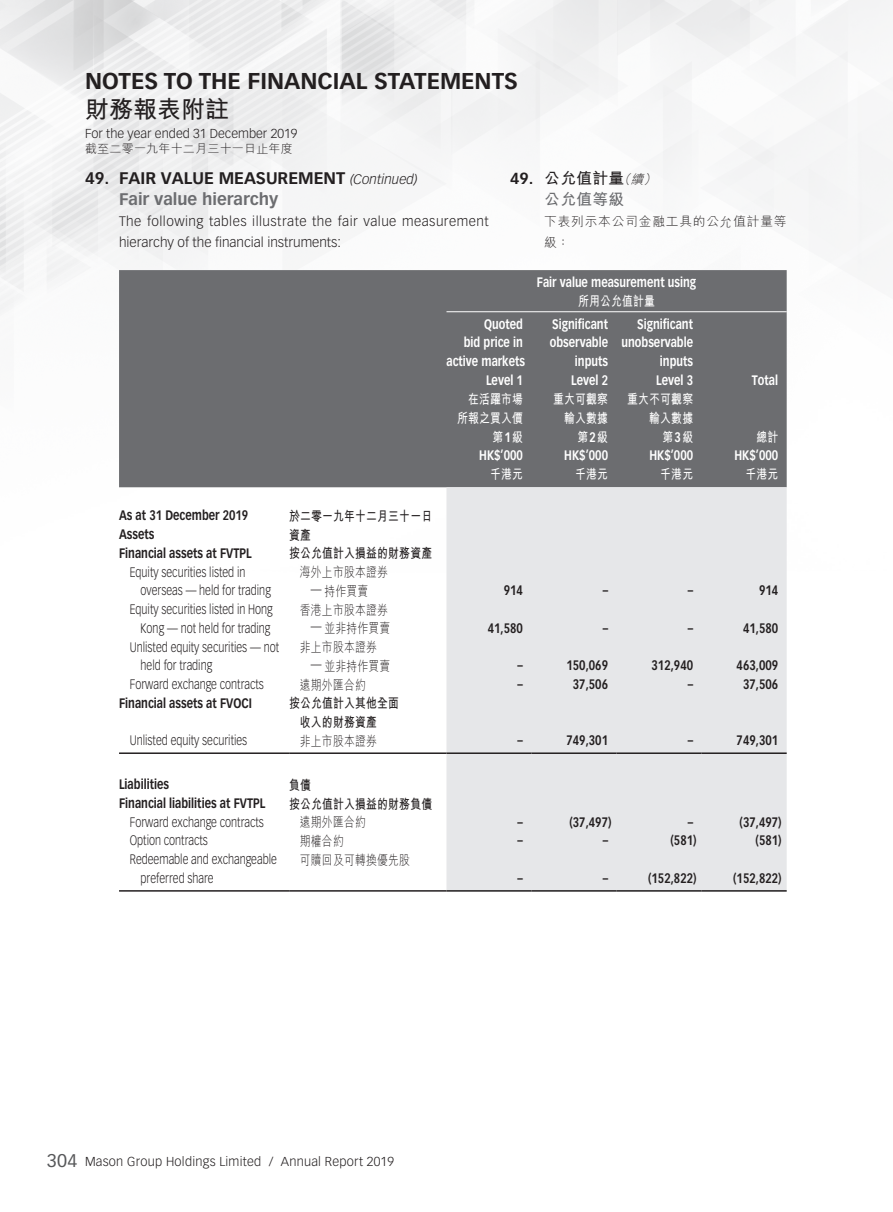
<style>
.page{position:relative;width:893px;height:1212px;background:#fff}
.page>*{position:absolute;margin:0;border:0;box-sizing:border-box;transform-origin:0 0}
.t1{font:700 24px "M Hei HK";color:#231f20}
.t2{font:700 22.5px "Vectora LT Std";color:#231f20}
.t3{font:700 16.5px/21px "Vectora LT Std";color:#231f20}
.t4{font:700 15.75px/21px "M Hei HK";letter-spacing:.02em;color:#231f20;text-align:center}
.t5{font:300 13.5px/18.8px "Vectora LT Std";color:#231f20;scale:.8 1}
.t6{font:700 13.5px "Vectora LT Std";color:#231f20;scale:.8 1}
.t7{font:700 13.5px "Vectora LT Std";color:#fff;scale:.8 1}
.t8{font:300 13.5px/21px "Vectora LT Std";letter-spacing:.035em;color:#231f20}
.t9{font:300 13.5px "M Hei HK";letter-spacing:.02em;color:#231f20;scale:.8 1}
.t10{font:700 13.5px/18.8px "M Hei HK";letter-spacing:.02em;color:#fff;text-align:right;scale:.8 1}
.t11{font:700 13.5px/18.8px "M Hei HK";letter-spacing:.02em;color:#231f20;scale:.8 1}
.t12{font:300 12.75px "Vectora LT Std";letter-spacing:.02em;color:#231f20}
.t13{font:300 12.75px "Vectora LT Std";color:#231f20}
.t14{font:300 12.75px/21px "M Hei HK";letter-spacing:.06em;color:#231f20}
.t15{font:300 12px "M Hei HK";letter-spacing:.02em;color:#231f20}
.s1{font-family:"Vectora LT Std"}
.s2{font-weight:300;font-style:italic;font-size:12.75px}
.s3{color:#6c6d70}
.s4{font-weight:300;font-style:italic;font-size:13.5px}
.s5{font-weight:400;font-size:18px;color:#57585a}
</style>
<div class="page">
<img style="left:0;top:0;width:893px;height:892px">
<div style="left:119px;top:270px;width:668px;height:217px;background:#6c6d70"></div>
<div style="left:446px;top:487px;width:341px;height:403px;background:#e6e7e9"></div>
<hr style="left:446px;top:311px;width:341px;height:1px;background:#fff">
<hr style="left:119px;top:752px;width:170px;height:2px;background:#231f20">
<hr style="left:289px;top:752px;width:157px;height:2px;background:#231f20">
<hr style="left:446px;top:752px;width:85px;height:2px;background:#231f20">
<hr style="left:531px;top:752px;width:86px;height:2px;background:#231f20">
<hr style="left:617px;top:752px;width:85px;height:2px;background:#231f20">
<hr style="left:702px;top:752px;width:85px;height:2px;background:#231f20">
<hr style="left:119px;top:890px;width:170px;height:1px;background:#231f20">
<hr style="left:289px;top:890px;width:157px;height:1px;background:#231f20">
<hr style="left:446px;top:890px;width:85px;height:1px;background:#231f20">
<hr style="left:531px;top:890px;width:86px;height:1px;background:#231f20">
<hr style="left:617px;top:890px;width:85px;height:1px;background:#231f20">
<hr style="left:702px;top:890px;width:85px;height:1px;background:#231f20">
<h2 class="t2" style="left:85px;top:67px;width:434px">NOTES TO THE FINANCIAL STATEMENTS</h2>
<h1 class="t1" style="left:85px;top:92px;width:146px">財務報表附註</h1>
<p class="t13" style="left:85px;top:126px;width:214px">For the year ended 31 December 2019</p>
<p class="t15" style="left:85px;top:142px;width:209px">截至二零一九年十二月三十一日止年度</p>
<p class="t4" style="left:510px;top:166px;width:150px"><span class="s1">49.</span> 公允值計量<span class="s2">（續）</span><span class="s3">公允值等級</span></p>
<p class="t14" style="left:544px;top:211px;width:244px">下表列示本公司金融工具的公允值計量等級：</p>
<p class="t3" style="left:119px;top:167px;width:300px;text-indent:-34px">49. FAIR VALUE MEASUREMENT <span class="s4">(Continued)<br></span><span class="s3">Fair value hierarchy</span></p>
<p class="t8" style="left:119px;top:211px;width:371px">The following tables illustrate the fair value measurement hierarchy of the financial instruments:</p>
<p class="t7" style="left:537px;top:274px;width:201px">Fair value measurement using</p>
<p class="t10" style="left:578px;top:290px;width:98px">所用公允值計量</p>
<p class="t7" style="left:484px;top:316px;width:50px">Quoted</p>
<p class="t7" style="left:552px;top:316px;width:72px">Significant</p>
<p class="t7" style="left:637px;top:316px;width:72px">Significant</p>
<p class="t7" style="left:464px;top:334px;width:76px">bid price in</p>
<p class="t7" style="left:550px;top:334px;width:181px">observable unobservable</p>
<p class="t7" style="left:446px;top:353px;width:100px">active markets</p>
<p class="t7" style="left:575px;top:353px;width:43px">inputs</p>
<p class="t7" style="left:660px;top:353px;width:43px">inputs</p>
<p class="t7" style="left:486px;top:372px;width:48px">Level 1</p>
<p class="t7" style="left:571px;top:372px;width:48px">Level 2</p>
<p class="t7" style="left:656px;top:372px;width:48px">Level 3</p>
<p class="t7" style="left:752px;top:372px;width:34px">Total</p>
<p class="t10" style="left:457px;top:389px;width:84px">在活躍市場所報之買入價第<span class="s1">1</span>級</p>
<p class="t10" style="left:553px;top:389px;width:70px">重大可觀察輸入數據第<span class="s1">2</span>級</p>
<p class="t10" style="left:627px;top:389px;width:84px">重大不可觀察輸入數據<br>第<span class="s1">3</span>級</p>
<p class="t10" style="left:756px;top:426px;width:29px">總計</p>
<p class="t7" style="left:479px;top:447px;width:56px">HK$’000</p>
<p class="t7" style="left:564px;top:447px;width:56px">HK$’000</p>
<p class="t7" style="left:649px;top:447px;width:56px">HK$’000</p>
<p class="t7" style="left:734px;top:447px;width:56px">HK$’000</p>
<p class="t10" style="left:490px;top:464px;width:43px">千港元</p>
<p class="t10" style="left:575px;top:464px;width:43px">千港元</p>
<p class="t10" style="left:660px;top:464px;width:43px">千港元</p>
<p class="t10" style="left:745px;top:464px;width:43px">千港元</p>
<p class="t6" style="left:119px;top:507px;width:163px">As at 31 December 2019</p>
<p class="t11" style="left:289px;top:505px;width:180px">於二零一九年十二月三十一日</p>
<p class="t6" style="left:119px;top:526px;width:46px">Assets</p>
<p class="t11" style="left:289px;top:524px;width:29px">資產</p>
<p class="t6" style="left:119px;top:545px;width:167px">Financial assets at FVTPL</p>
<p class="t11" style="left:289px;top:543px;width:180px">按公允值計入損益的財務資產</p>
<p class="t5" style="left:141px;top:562px;width:164px;text-indent:-11px">Equity securities listed in overseas — held for trading</p>
<p class="t9" style="left:300px;top:565px;width:111px">海外上市股本證券</p>
<p class="t9" style="left:311px;top:584px;width:73px"><sup>—</sup> 持作買賣</p>
<p class="t6" style="left:504px;top:582px;width:25px">914</p>
<p class="t6" style="left:603px;top:582px;width:8px">–</p>
<p class="t6" style="left:688px;top:582px;width:8px">–</p>
<p class="t6" style="left:759px;top:582px;width:25px">914</p>
<p class="t5" style="left:130px;top:600px;width:180px;text-align:right">Equity securities listed in Hong<br>Kong — not held for trading</p>
<p class="t9" style="left:300px;top:603px;width:111px">香港上市股本證券</p>
<p class="t9" style="left:311px;top:621px;width:101px"><span class="s1">—</span> 並非持作買賣</p>
<p class="t6" style="left:488px;top:620px;width:45px">41,580</p>
<p class="t6" style="left:603px;top:620px;width:8px">–</p>
<p class="t6" style="left:688px;top:620px;width:8px">–</p>
<p class="t6" style="left:743px;top:620px;width:45px">41,580</p>
<p class="t5" style="left:141px;top:637px;width:175px;text-indent:-11px">Unlisted equity securities — not held for trading</p>
<p class="t9" style="left:300px;top:640px;width:98px">非上市股本證券</p>
<p class="t9" style="left:311px;top:659px;width:101px"><span class="s1">—</span> 並非持作買賣</p>
<p class="t6" style="left:518px;top:657px;width:8px">–</p>
<p class="t6" style="left:566px;top:657px;width:53px">150,069</p>
<p class="t6" style="left:651px;top:657px;width:53px">312,940</p>
<p class="t6" style="left:737px;top:657px;width:53px">463,009</p>
<p class="t5" style="left:130px;top:675px;width:169px">Forward exchange contracts</p>
<p class="t9" style="left:300px;top:678px;width:84px">遠期外匯合約</p>
<p class="t6" style="left:518px;top:676px;width:8px">–</p>
<p class="t6" style="left:573px;top:676px;width:45px">37,506</p>
<p class="t6" style="left:688px;top:676px;width:8px">–</p>
<p class="t6" style="left:743px;top:676px;width:45px">37,506</p>
<p class="t6" style="left:119px;top:695px;width:168px">Financial assets at FVOCI</p>
<p class="t11" style="left:300px;top:693px;width:125px;text-indent:-11px">按公允值計入其他全面收入的財務資產</p>
<p class="t5" style="left:130px;top:731px;width:148px">Unlisted equity securities</p>
<p class="t9" style="left:300px;top:734px;width:98px">非上市股本證券</p>
<p class="t6" style="left:518px;top:732px;width:8px">–</p>
<p class="t6" style="left:566px;top:732px;width:53px">749,301</p>
<p class="t6" style="left:688px;top:732px;width:8px">–</p>
<p class="t6" style="left:737px;top:732px;width:53px">749,301</p>
<p class="t6" style="left:119px;top:776px;width:64px">Liabilities</p>
<p class="t11" style="left:289px;top:774px;width:29px">負債</p>
<p class="t6" style="left:119px;top:795px;width:184px">Financial liabilities at FVTPL</p>
<p class="t11" style="left:289px;top:793px;width:180px">按公允值計入損益的財務負債</p>
<p class="t5" style="left:130px;top:813px;width:169px">Forward exchange contracts</p>
<p class="t9" style="left:300px;top:815px;width:84px">遠期外匯合約</p>
<p class="t6" style="left:518px;top:814px;width:8px">–</p>
<p class="t6" style="left:569px;top:814px;width:54px">(37,497)</p>
<p class="t6" style="left:688px;top:814px;width:8px">–</p>
<p class="t6" style="left:740px;top:814px;width:54px">(37,497)</p>
<p class="t5" style="left:130px;top:831px;width:99px">Option contracts</p>
<p class="t9" style="left:300px;top:834px;width:56px">期權合約</p>
<p class="t6" style="left:518px;top:832px;width:8px">–</p>
<p class="t6" style="left:603px;top:832px;width:8px">–</p>
<p class="t6" style="left:670px;top:832px;width:34px">(581)</p>
<p class="t6" style="left:756px;top:832px;width:34px">(581)</p>
<p class="t5" style="left:141px;top:850px;width:172px;text-indent:-11px">Redeemable and exchangeable preferred share</p>
<p class="t9" style="left:300px;top:853px;width:139px">可贖回及可轉換優先股</p>
<p class="t6" style="left:518px;top:870px;width:8px">–</p>
<p class="t6" style="left:603px;top:870px;width:8px">–</p>
<p class="t6" style="left:648px;top:870px;width:62px">(152,822)</p>
<p class="t6" style="left:733px;top:870px;width:62px">(152,822)</p>
<p class="t12" style="left:47px;top:1154px;width:349px"><span class="s5">304</span> Mason Group Holdings Limited / Annual Report 2019</p>
</div>
